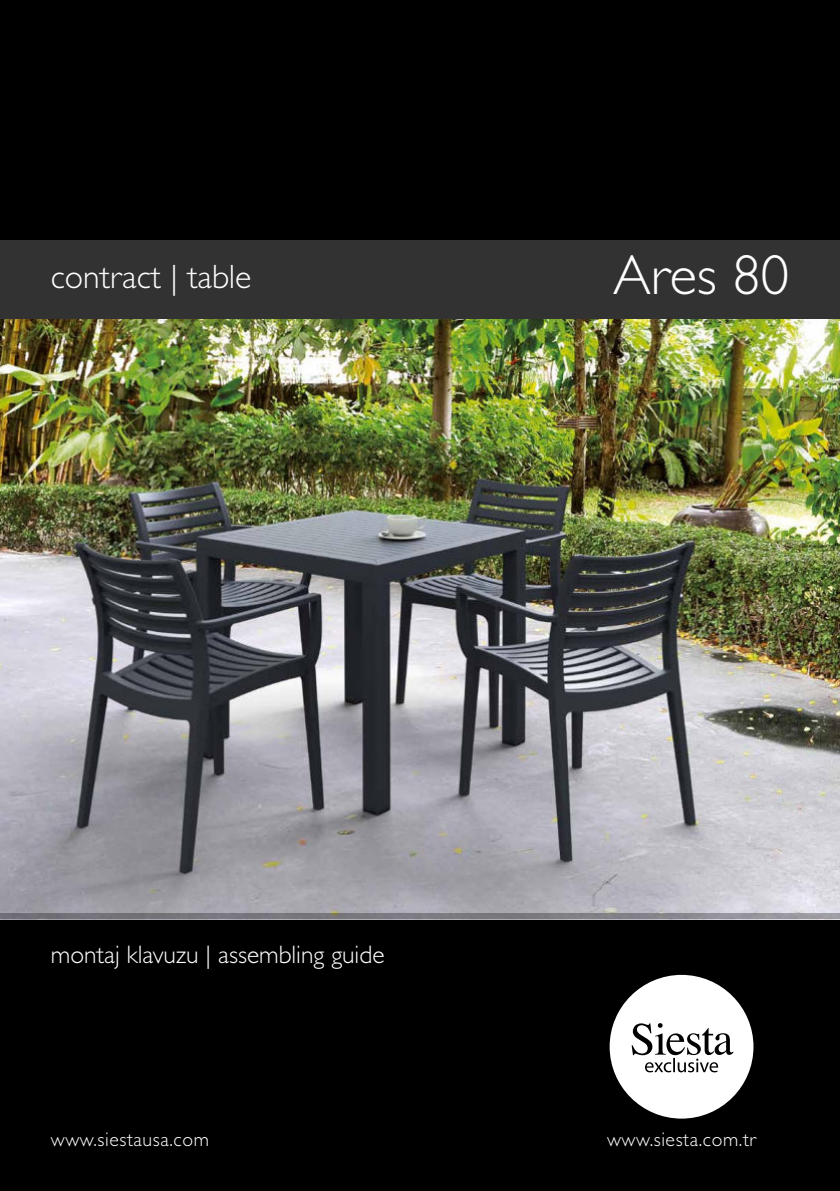
<style>
.page{position:relative;width:840px;height:1191px;background:#fff}
.page>*{position:absolute;margin:0;border:0;box-sizing:border-box;transform-origin:0 0}
.t1{font:300 27.6px "Gill Sans";color:#fff}
.t2{font:300 16.6px "Gill Sans";color:#fff}
.t3{font:300 12.4px "Gill Sans";color:#fff}
.t4{font:300 9.6px "Gill Sans";letter-spacing:.06em;color:#fff}
</style>
<div class="page">
<div style="left:0;top:0;width:839px;height:1191px;background:#000"></div>
<div style="left:0;top:240px;width:839px;height:80px;background:#323232"></div>
<img style="left:0;top:320px;width:839px;height:600px">
<svg style="left:0;top:913px;width:839px;height:6px;background:#7e7d83"></svg>
<div style="left:609px;top:975px;width:144px;height:143px;background:#fff;border-radius:50%"></div>
<svg style="left:631px;top:1023px;width:102px;height:49px"></svg>
<h2 class="t2" style="left:51px;top:272px;width:202px">contract | table</h2>
<h1 class="t1" style="left:613px;top:269px;width:177px">Ares 80</h1>
<p class="t3" style="left:51px;top:951px;width:335px">montaj klavuzu | assembling guide</p>
<p class="t4" style="left:51px;top:1137px;width:160px">www.siestausa.com</p>
<p class="t4" style="left:606px;top:1137px;width:150px">www.siesta.com.tr</p>
</div>
